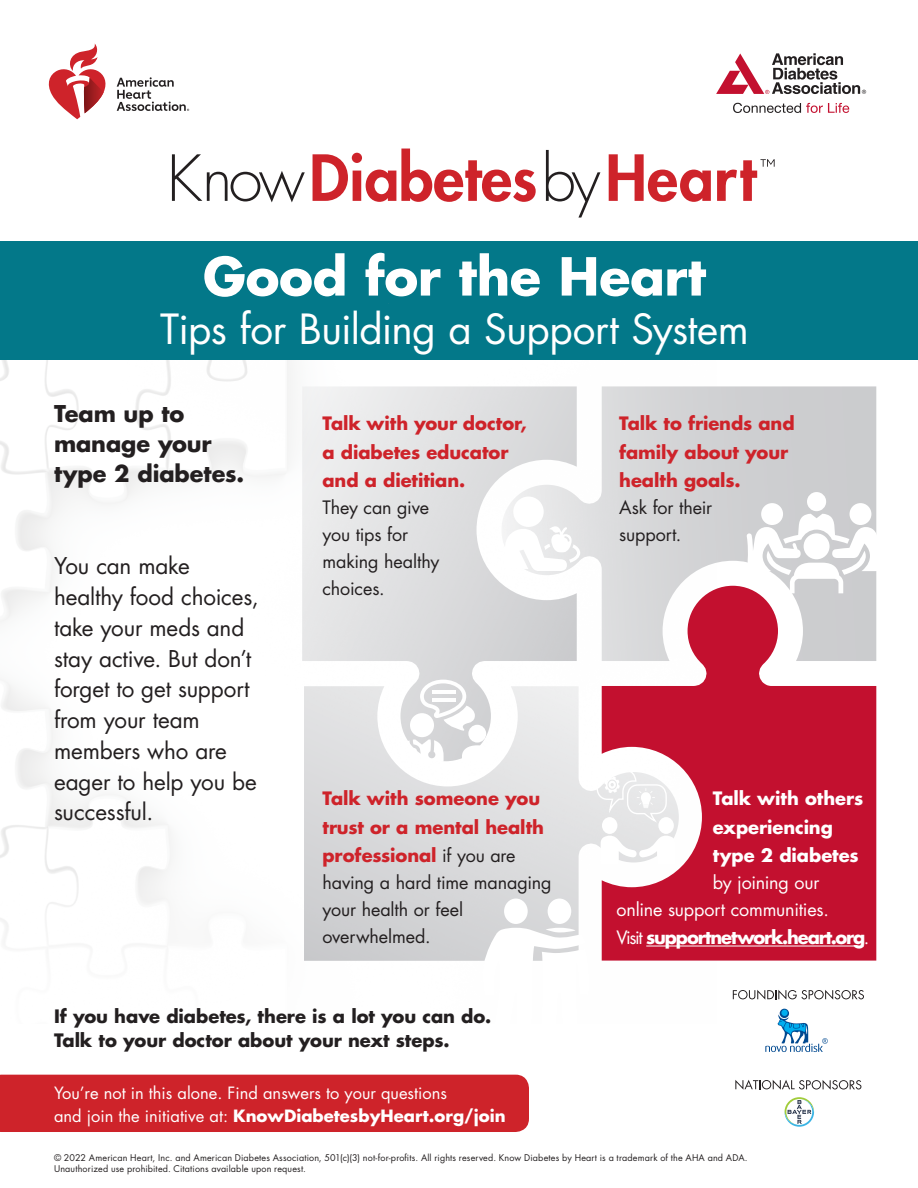
<style>
.page{position:relative;width:918px;height:1188px;background:#fff}
.page>*{position:absolute;margin:0;border:0;box-sizing:border-box;transform-origin:0 0}
.t1{font:700 51px "Futura Std";letter-spacing:-.005em;color:#fff}
.t2{font:40.5px "Futura Std";letter-spacing:-.01em;color:#fff}
.t3{font:22.5px/30.8px "Futura Std";letter-spacing:-.005em;color:#231f20}
.t4{font:700 22.5px "Futura Std";letter-spacing:-.005em;color:#231f20}
.t5{font:700 18px/27.5px "Futura Std";letter-spacing:-.005em;color:#ce232a}
.t6{font:18px/27.6px "Futura Std";letter-spacing:-.005em;color:#231f20}
.t7{font:700 18px "Futura Std";letter-spacing:-.005em;color:#231f20}
.t8{font:18px/28.5px "Futura Std";letter-spacing:-.01em;color:#fff}
.t9{font:700 18px/28px "Futura Std";letter-spacing:-.005em;color:#fff}
.t10{font:16.5px/22.5px "Futura Std";color:#fff}
.t11{font:9px/10.8px "Futura Std";letter-spacing:.02em;color:#231f20}
.s1{font-weight:400;color:#231f20}
.s2{font-weight:700;color:#ce232a}
.s3{font-weight:400}
.s4{font-weight:700}
</style>
<div class="page">
<div style="left:0;top:241px;width:918px;height:119px;background:#037889"></div>
<div style="left:0;top:1075px;width:529px;height:57px;background:#ce232a"></div>
<svg style="left:577px;top:386px;width:299px;height:275px;background:#d7d8da"></svg>
<svg style="left:302px;top:386px;width:275px;height:300px;fill:#e3e3e4"></svg>
<svg style="left:602px;top:586px;width:274px;height:375px;background:#cd4960"></svg>
<svg style="left:304px;top:686px;width:375px;height:275px;fill:#dbdbdd"></svg>
<div style="left:807px;top:492px;width:19px;height:19px;background:#fff;border-radius:50%"></div>
<svg style="left:747px;top:514px;width:130px;height:79px"></svg>
<div style="left:850px;top:503px;width:21px;height:22px;background:#fff;border-radius:50%"></div>
<div style="left:761px;top:503px;width:22px;height:22px;background:#fff;border-radius:50%"></div>
<svg style="left:420px;top:680px;width:55px;height:51px"></svg>
<div style="left:468px;top:725px;width:18px;height:18px;background:#fff;border-radius:50%"></div>
<hr style="left:432px;top:690px;width:23px;height:3px;background:#fff">
<hr style="left:432px;top:698px;width:23px;height:3px;background:#fff">
<div style="left:410px;top:713px;width:24px;height:24px;background:#fff;border-radius:50%"></div>
<svg style="left:401px;top:739px;width:43px;height:23px"></svg>
<svg style="left:462px;top:745px;width:31px;height:17px"></svg>
<div style="left:548px;top:899px;width:23px;height:25px;background:#fff;border-radius:50%"></div>
<div style="left:504px;top:899px;width:24px;height:25px;background:#fff;border-radius:50%"></div>
<svg style="left:481px;top:928px;width:109px;height:33px"></svg>
<div style="left:658px;top:817px;width:16px;height:17px;background:#fff;border-radius:50%"></div>
<svg style="left:601px;top:835px;width:74px;height:30px"></svg>
<div style="left:602px;top:817px;width:15px;height:17px;background:#fff;border-radius:50%"></div>
<svg style="left:596px;top:769px;width:72px;height:55px"></svg>
<div style="left:513px;top:497px;width:31px;height:30px;background:#fff;border-radius:50%"></div>
<svg style="left:502px;top:526px;width:78px;height:45px"></svg>
<svg style="left:172px;top:154px;width:133px;height:48px"></svg>
<svg style="left:313px;top:149px;width:223px;height:53px"></svg>
<svg style="left:546px;top:150px;width:54px;height:68px"></svg>
<svg style="left:609px;top:154px;width:102px;height:48px"></svg>
<svg style="left:717px;top:159px;width:58px;height:42px"></svg>
<svg style="left:117px;top:77px;width:72px;height:34px"></svg>
<svg style="left:48px;top:44px;width:58px;height:75px"></svg>
<svg style="left:716px;top:53px;width:150px;height:41px"></svg>
<svg style="left:733px;top:103px;width:116px;height:10px"></svg>
<hr style="left:646px;top:946px;width:218px;height:1px;background:#fff">
<svg style="left:780px;top:1009px;width:9px;height:9px"></svg>
<div style="left:781px;top:1010px;width:7px;height:6px;background:#00aeef;border-radius:50%"></div>
<svg style="left:765px;top:1014px;width:63px;height:38px"></svg>
<svg style="left:733px;top:990px;width:131px;height:10px"></svg>
<svg style="left:735px;top:1080px;width:126px;height:10px"></svg>
<svg style="left:785px;top:1097px;width:29px;height:30px"></svg>
<h1 class="t1" style="left:203px;top:243px;width:504px">Good for the Heart</h1>
<h1 class="t2" style="left:160px;top:302px;width:590px">Tips for Building a Support System</h1>
<p class="t4" style="left:54px;top:399px;width:132px">Team up to</p>
<p class="t4" style="left:54px;top:429px;width:159px">manage your</p>
<p class="t4" style="left:54px;top:459px;width:192px">type 2 diabetes.</p>
<p class="t3" style="left:54px;top:551px;width:206px">You can make healthy food choices, take your meds and stay active. But don’t forget to get support from your team members who are eager to help you be successful.</p>
<p class="t5" style="left:322px;top:409px;width:206px">Talk with your doctor, a diabetes educator and a dietitian.<br><span class="s1">They can give<br>you tips for<br>making healthy<br>choices.</span></p>
<p class="t5" style="left:619px;top:409px;width:177px">Talk to friends and family about your health goals.<br><span class="s1">Ask for their<br>support.</span></p>
<p class="t6" style="left:322px;top:785px;width:231px"><span class="s2">Talk with someone you trust or a mental health professional</span> if you are having a hard time managing your health or feel overwhelmed.</p>
<p class="t9" style="left:713px;top:784px;width:152px">Talk with others experiencing type 2 diabetes <span class="s3">by joining our</span></p>
<p class="t8" style="left:616px;top:895px;width:254px">online support communities.<br>Visit <span class="s4">supportnetwork.heart.org</span>.</p>
<p class="t7" style="left:54px;top:1004px;width:439px">If you have diabetes, there is a lot you can do.</p>
<p class="t7" style="left:54px;top:1028px;width:397px">Talk to your doctor about your next steps.</p>
<p class="t10" style="left:54px;top:1082px;width:453px">You’re not in this alone. Find answers to your questions<br>and join the initiative at: <span class="s4">KnowDiabetesbyHeart.org/join</span></p>
<p class="t11" style="left:54px;top:1152px;width:695px">© 2022 American Heart, Inc. and American Diabetes Association, 501(c)(3) not-for-profits. All rights reserved. Know Diabetes by Heart is a trademark of the AHA and ADA.<br>Unauthorized use prohibited. Citations available upon request.</p>
</div>
